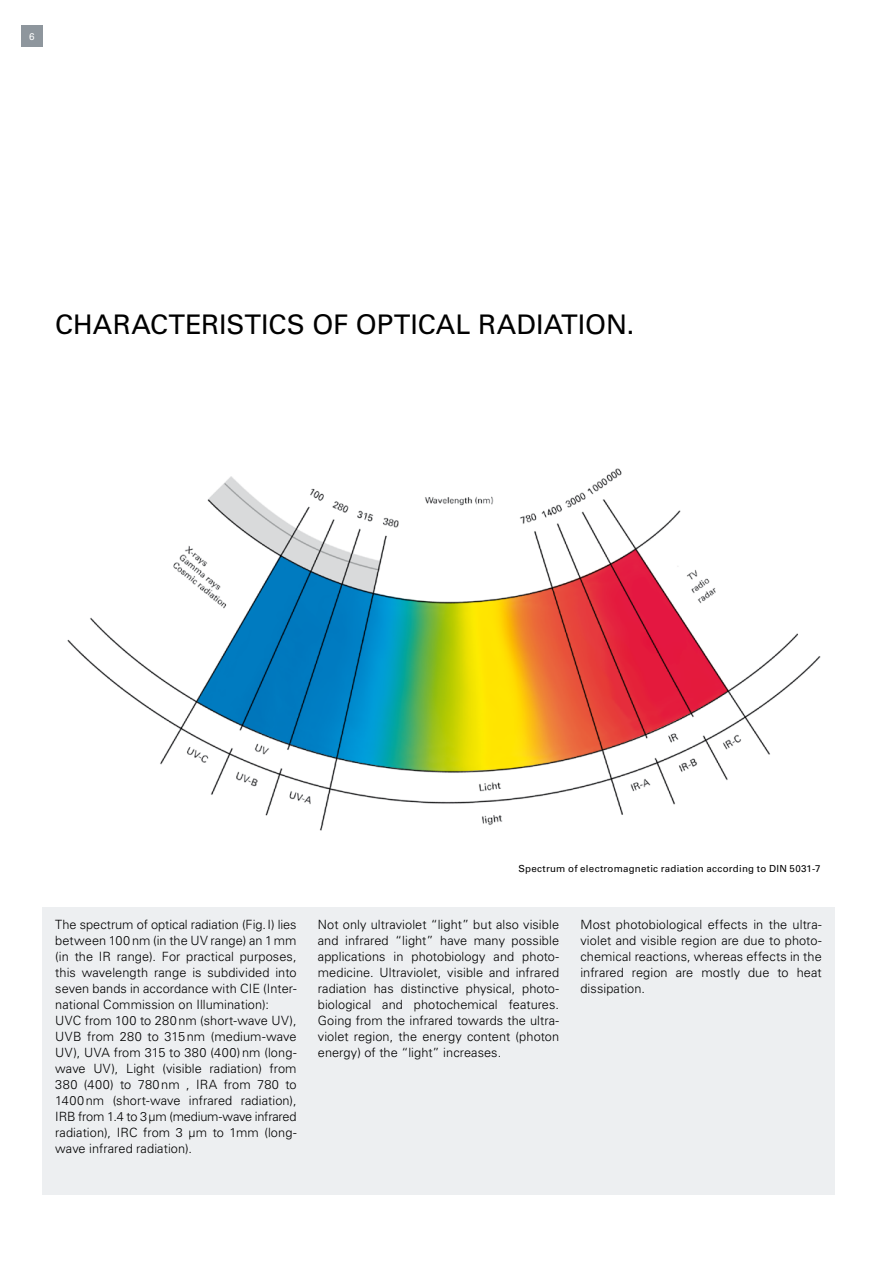
<style>
.page{position:relative;width:893px;height:1263px;background:#fff}
.page>*{position:absolute;margin:0;border:0;box-sizing:border-box;transform-origin:0 0}
.t1{font:27px "Univers LT Std";letter-spacing:.005em;color:#000}
.t2{font:300 12.75px/15.9px "Univers LT Std";letter-spacing:.005em;color:#000;text-align:justify}
.t3{font:9.75px "Univers LT Std";letter-spacing:.025em;color:#000}
.t4{font:9.75px "Univers LT Std";color:#fff}
</style>
<div class="page">
<img style="left:67px;top:468px;width:754px;height:363px">
<div style="left:43px;top:908px;width:791px;height:287px;background:#edeff1"></div>
<div style="left:21px;top:26px;width:22px;height:21px;background:#8e969d"></div>
<p class="t4" style="left:29px;top:30px;width:7px">6</p>
<h1 class="t1" style="left:55px;top:308px;width:581px">CHARACTERISTICS OF OPTICAL RADIATION.</h1>
<p class="t3" style="left:518px;top:862px;width:303px">Spectrum of electromagnetic radiation according to DIN 5031-7</p>
<p class="t2" style="left:55px;top:917px;width:243px;text-align:left">The spectrum of optical radiation (Fig.I) lies between 100nm (in the UV range) an 1mm (in the IR range). For practical purposes, this wavelength range is subdivided into seven bands in accordance with CIE (Inter&shy;national Commission on Illumination):<br>UVC from 100 to 280nm (short-wave UV), UVB from 280 to 315nm (medium-wave UV), UVA from 315 to 380 (400)nm (long&shy;wave UV), Light (visible radiation) from 380 (400) to 780nm , IRA from 780 to 1400nm (short-wave infrared radiation), IRB from 1.4 to 3µm (medium-wave infrared radiation), IRC from 3 µm to 1mm (long&shy;wave infrared radiation).</p>
<p class="t2" style="left:318px;top:917px;width:243px">Not only ultraviolet “light” but also visible and infrared “light” have many possible applications in photobiology and photo&shy;medicine. Ultraviolet, visible and infrared radiation has distinctive physical, photo&shy;biological and photochemical features.<br>Going from the infrared towards the ultra&shy;violet region, the energy content (photon energy) of the “light” increases.</p>
<p class="t2" style="left:580px;top:917px;width:243px">Most photobiological effects in the ultra&shy;violet and visible region are due to photo&shy;chemical reactions, whereas effects in the infrared region are mostly due to heat dissipation.</p>
</div>
